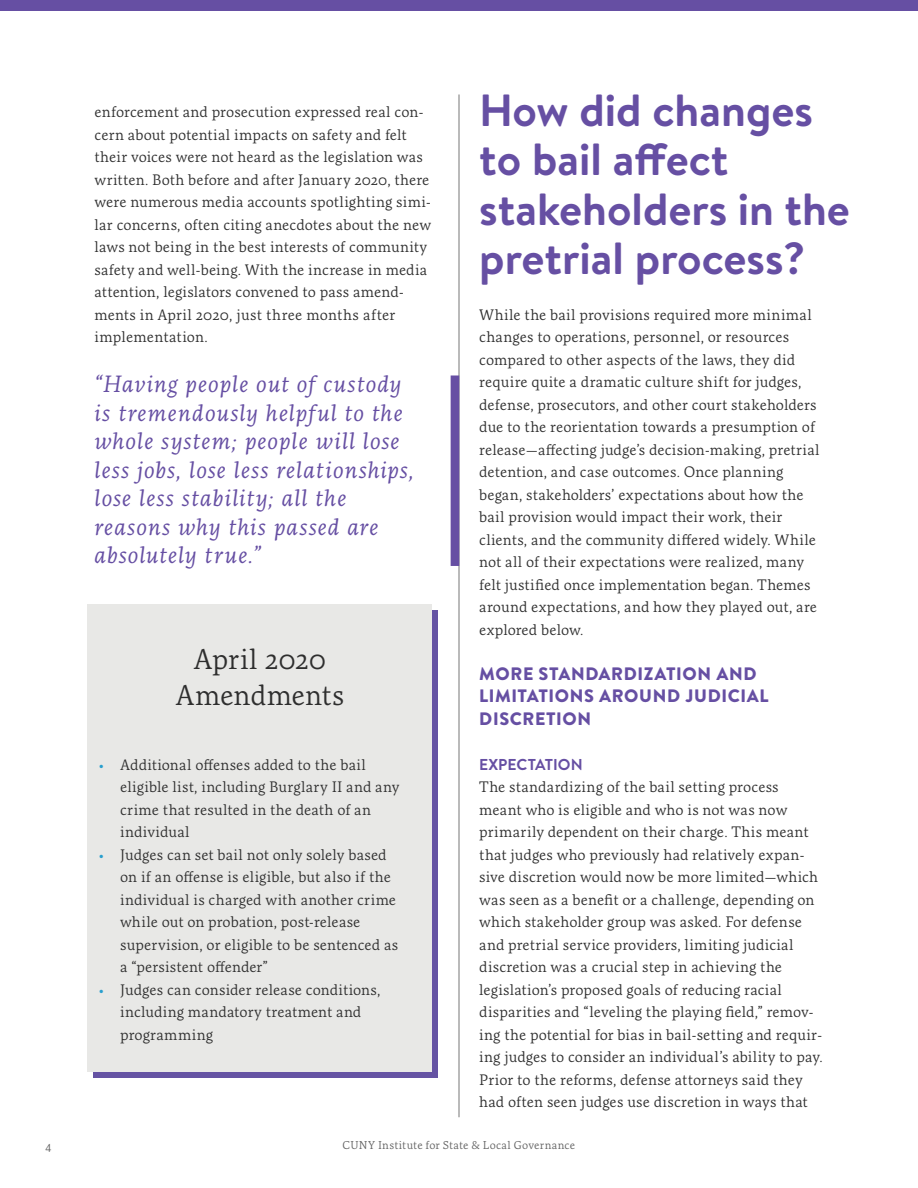
<style>
.page{position:relative;width:918px;height:1188px;background:#fff}
.page>*{position:absolute;margin:0;border:0;box-sizing:border-box;transform-origin:0 0}
.t1{font:700 45px/49.5px "Brandon Text";color:#664fa3}
.t2{font:28.5px/36px "Artigo";letter-spacing:-.005em;color:#2e2e2e;text-align:center}
.t3{font:italic 23.25px/28.5px "Artigo";letter-spacing:.035em;color:#664fa3}
.t4{font:900 18px/22.5px "Brandon Text";letter-spacing:.035em;color:#664fa3}
.t5{font:700 15.75px "Brandon Text";letter-spacing:-.005em;color:#664fa3}
.t6{font:15px/22.5px "Artigo";letter-spacing:.005em;color:#2e2e2e}
.t7{font:12px "Artigo";color:#626262}
.t8{font:11.25px "Artigo";letter-spacing:.02em;color:#626262}
.s1{color:#299fce}
</style>
<div class="page">
<div style="left:0;top:0;width:918px;height:11px;background:#664fa3"></div>
<hr style="left:459px;top:94px;width:1px;height:1023px;background:#777">
<div style="left:451px;top:375px;width:8px;height:191px;background:#664fa3"></div>
<div style="left:93px;top:610px;width:344px;height:468px;background:#6553a3"></div>
<div style="left:88px;top:605px;width:344px;height:467px;background:#e8e8e6"></div>
<p class="t6" style="left:94px;top:100px;width:338px">enforcement and prosecution expressed real con&shy;cern about potential impacts on safety and felt their voices were not heard as the legislation was written. Both before and after January 2020, there were numerous media accounts spotlighting simi&shy;lar concerns, often citing anecdotes about the new laws not being in the best interests of community safety and well-being. With the increase in media attention, legislators convened to pass amend&shy;ments in April 2020, just three months after implementation.</p>
<h3 class="t3" style="left:94px;top:369px;width:321px">“Having people out of custody is tremendously helpful to the whole system; people will lose less jobs, lose less relationships, lose less stability; all the reasons why this passed are absolutely true.”</h3>
<h2 class="t2" style="left:175px;top:641px;width:170px">April 2020<br>Amendments</h2>
<p class="t6" style="left:120px;top:753px;width:281px;text-indent:-22px"><span class="s1">•</span> Additional offenses added to the bail eligible list, including Burglary II and any crime that resulted in the death of an individual</p>
<p class="t6" style="left:120px;top:843px;width:280px;text-indent:-22px"><span class="s1">•</span> Judges can set bail not only solely based on if an offense is eligible, but also if the individual is charged with another crime while out on probation, post-release supervision, or eligible to be sentenced as a “persistent offender”</p>
<p class="t6" style="left:120px;top:978px;width:262px;text-indent:-22px"><span class="s1">•</span> Judges can consider release conditions, including mandatory treatment and programming</p>
<h1 class="t1" style="left:479px;top:85px;width:372px">How did changes to bail affect stakeholders in the pretrial process?</h1>
<p class="t6" style="left:479px;top:303px;width:342px">While the bail provisions required more minimal changes to operations, personnel, or resources compared to other aspects of the laws, they did require quite a dramatic culture shift for judges, defense, prosecutors, and other court stakeholders due to the reorientation towards a presumption of release—affecting judge’s decision-making, pretrial detention, and case outcomes. Once planning began, stakeholders’ expectations about how the bail provision would impact their work, their clients, and the community differed widely. While not all of their expectations were realized, many felt justified once implementation began. Themes around expectations, and how they played out, are explored below.</p>
<p class="t4" style="left:479px;top:662px;width:291px">MORE STANDARDIZATION AND<br>LIMITATIONS AROUND JUDICIAL<br>DISCRETION</p>
<p class="t5" style="left:479px;top:753px;width:105px">EXPECTATION</p>
<p class="t6" style="left:479px;top:775px;width:345px">The standardizing of the bail setting process meant who is eligible and who is not was now primarily dependent on their charge. This meant that judges who previously had relatively expan&shy;sive discretion would now be more limited—which was seen as a benefit or a challenge, depending on which stakeholder group was asked. For defense and pretrial service providers, limiting judicial discretion was a crucial step in achieving the legislation’s proposed goals of reducing racial disparities and “leveling the playing field,” remov&shy;ing the potential for bias in bail-setting and requir&shy;ing judges to consider an individual’s ability to pay.<br>Prior to the reforms, defense attorneys said they had often seen judges use discretion in ways that</p>
<p class="t7" style="left:46px;top:1138px;width:8px">4</p>
<p class="t8" style="left:343px;top:1138px;width:234px">CUNY Institute for State &amp; Local Governance</p>
</div>
